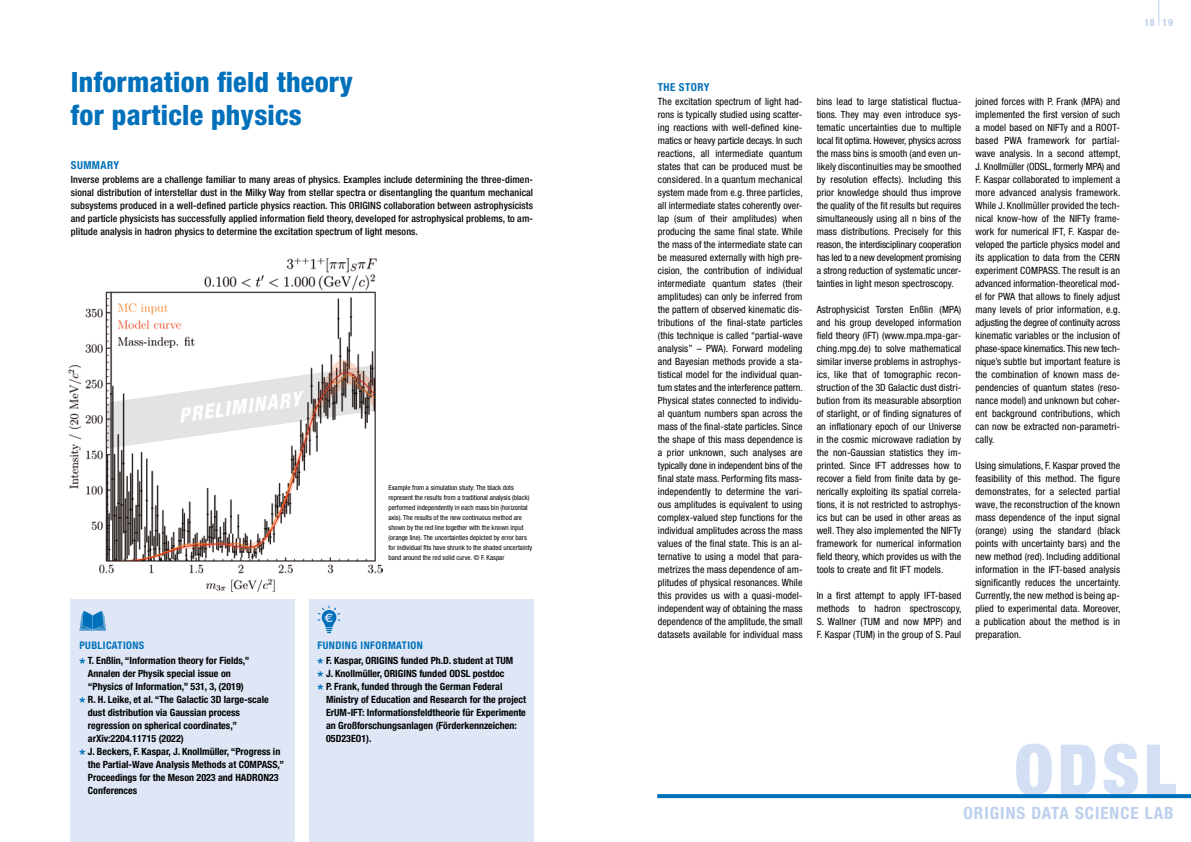
<style>
.page{position:relative;width:1191px;height:842px;background:#fff}
.page>*{position:absolute;margin:0;border:0;box-sizing:border-box;transform-origin:0 0}
.t1{font:900 condensed 70px "Helvetica Neue LT Std";color:#d3dff4}
.t2{font:800 condensed 28px/32.5px "Helvetica Neue LT Std";letter-spacing:.01em;color:#0070ba}
.t3{font:italic 800 condensed 20px "Helvetica Neue LT Std";color:#fff}
.t4{font:700 condensed 17px "Helvetica Neue LT Std";letter-spacing:.06em;color:#bcd0ed}
.t5{font:700 condensed 11px "Helvetica Neue LT Std";letter-spacing:.04em;color:#0070ba}
.t6{font:700 condensed 10.5px "Helvetica Neue LT Std";letter-spacing:.04em;color:#0070ba}
.t7{font:condensed 10px/13px "Helvetica Neue LT Std";letter-spacing:.01em;color:#000;text-align:justify}
.t8{font:700 condensed 10px/13px "Helvetica Neue LT Std";color:#000}
.t9{font:500 condensed 10px/13px "Helvetica Neue LT Std";letter-spacing:.01em;color:#000;text-align:justify}
.t10{font:700 condensed 10px "Helvetica Neue LT Std";color:#bcd0ed}
.t11{font:condensed 7px/10px "Helvetica Neue LT Std";color:#000}
.s1{font-size:15px;color:#0070ba}
</style>
<div class="page">
<div style="left:71px;top:600px;width:224px;height:242px;background:#dfe7f7"></div>
<svg style="left:1158px;top:0;width:1px;height:26px"></svg>
<div style="left:309px;top:600px;width:224px;height:242px;background:#dfe7f7"></div>
<svg style="left:317px;top:606px;width:23px;height:27px"></svg>
<svg style="left:80px;top:611px;width:26px;height:20px"></svg>
<img style="left:69px;top:258px;width:314px;height:333px">
<svg style="left:107px;top:365px;width:268px;height:84px"></svg>
<svg style="left:657px;top:794px;width:534px;height:4px;background:#0874bc"></svg>
<h2 class="t2" style="left:71px;top:66px;width:284px">Information field theory for particle physics</h2>
<p class="t5" style="left:71px;top:159px;width:50px">SUMMARY</p>
<p class="t9" style="left:71px;top:173px;width:464px">Inverse problems are a challenge familiar to many areas of physics. Examples include determining the three-dimen&shy;sional distribution of interstellar dust in the Milky Way from stellar spectra or disentangling the quantum mechanical subsystems produced in a well-defined particle physics reaction. This ORIGINS collaboration between astrophysicists and particle physicists has successfully applied information field theory, developed for astrophysical problems, to am&shy;plitude analysis in hadron physics to determine the excitation spectrum of light mesons.</p>
<h3 class="t3" style="left:177px;top:403px;width:125px;rotate:-8deg">PRELIMINARY</h3>
<p class="t11" style="left:388px;top:483px;width:145px">Example from a simulation study: The black dots represent the results from a traditional analysis (black) performed independently in each mass bin (horizontal axis). The results of the new continuous method are shown by the red line together with the known input (orange line). The uncertainties depicted by error bars for individual fits have shrunk to the shaded uncertainty band around the red solid curve. © F. Kaspar</p>
<p class="t6" style="left:79px;top:639px;width:66px">PUBLICATIONS</p>
<p class="t8" style="left:79px;top:654px;width:172px"><span class="s1">*</span> T. Enßlin, “Information theory for Fields,”</p>
<p class="t8" style="left:88px;top:667px;width:144px">Annalen der Physik special issue on</p>
<p class="t8" style="left:88px;top:680px;width:157px">“Physics of Information,” 531, 3, (2019)</p>
<p class="t8" style="left:79px;top:693px;width:191px"><span class="s1">*</span> R. H. Leike, et al. “The Galactic 3D large-scale</p>
<p class="t8" style="left:88px;top:706px;width:154px">dust distribution via Gaussian process</p>
<p class="t8" style="left:88px;top:719px;width:151px">regression on spherical coordinates,”</p>
<p class="t8" style="left:88px;top:732px;width:97px">arXiv:2204.11715 (2022)</p>
<p class="t8" style="left:79px;top:745px;width:202px"><span class="s1">*</span> J. Beckers, F. Kaspar, J. Knollmüller, “Progress in</p>
<p class="t8" style="left:88px;top:758px;width:198px">the Partial-Wave Analysis Methods at COMPASS,”</p>
<p class="t8" style="left:88px;top:771px;width:192px">Proceedings for the Meson 2023 and HADRON23</p>
<p class="t8" style="left:88px;top:784px;width:51px">Conferences</p>
<p class="t6" style="left:317px;top:639px;width:107px">FUNDING INFORMATION</p>
<p class="t8" style="left:317px;top:654px;width:197px"><span class="s1">*</span> F. Kaspar, ORIGINS funded Ph.D. student at TUM <span class="s1">*</span> J. Knollmüller, ORIGINS funded ODSL postdoc<br><span class="s1">*</span> P. Frank, funded through the German Federal</p>
<p class="t8" style="left:326px;top:693px;width:201px">Ministry of Education and Research for the project ErUM-IFT: Informationsfeldtheorie für Experimente an Großforschungsanlagen (Förderkennzeichen:<br>05D23EO1).</p>
<p class="t5" style="left:658px;top:81px;width:53px">THE STORY</p>
<p class="t7" style="left:658px;top:95px;width:146px">The excitation spectrum of light had&shy;rons is typically studied using scatter&shy;ing reactions with well-defined kine&shy;matics or heavy particle decays. In such reactions, all intermediate quantum states that can be produced must be considered. In a quantum mechanical system made from e.g. three particles, all intermediate states coherently over&shy;lap (sum of their amplitudes) when producing the same final state. While the mass of the intermediate state can be measured externally with high pre&shy;cision, the contribution of individual intermediate quantum states (their amplitudes) can only be inferred from the pattern of observed kinematic dis&shy;tributions of the final-state particles (this technique is called “partial-wave analysis” – PWA). Forward modeling and Bayesian methods provide a sta&shy;tistical model for the individual quan&shy;tum states and the interference pattern.<br>Physical states connected to individu&shy;al quantum numbers span across the mass of the final-state particles. Since the shape of this mass dependence is a prior unknown, such analyses are typically done in independent bins of the final state mass. Performing fits mass&shy;independently to determine the vari&shy;ous amplitudes is equivalent to using complex-valued step functions for the individual amplitudes across the mass values of the final state. This is an al&shy;ternative to using a model that para&shy;metrizes the mass dependence of am&shy;plitudes of physical resonances. While this provides us with a quasi-model&shy;independent way of obtaining the mass dependence of the amplitude, the small datasets available for individual mass</p>
<p class="t7" style="left:816px;top:95px;width:146px">bins lead to large statistical fluctua&shy;tions. They may even introduce sys&shy;tematic uncertainties due to multiple local fit optima. However, physics across the mass bins is smooth (and even un&shy;likely discontinuities may be smoothed by resolution effects). Including this prior knowledge should thus improve the quality of the fit results but requires simultaneously using all n bins of the mass distributions. Precisely for this reason, the interdisciplinary cooperation has led to a new development promising a strong reduction of systematic uncer&shy;tainties in light meson spectroscopy.</p>
<p class="t7" style="left:816px;top:303px;width:146px">Astrophysicist Torsten Enßlin (MPA) and his group developed information field theory (IFT) (www.mpa.mpa-gar&shy;ching.mpg.de) to solve mathematical similar inverse problems in astrophys&shy;ics, like that of tomographic recon&shy;struction of the 3D Galactic dust distri&shy;bution from its measurable absorption of starlight, or of finding signatures of an inflationary epoch of our Universe in the cosmic microwave radiation by the non-Gaussian statistics they im&shy;printed. Since IFT addresses how to recover a field from finite data by ge&shy;nerically exploiting its spatial correla&shy;tions, it is not restricted to astrophys&shy;ics but can be used in other areas as well. They also implemented the NIFTy framework for numerical information field theory, which provides us with the tools to create and fit IFT models.</p>
<p class="t7" style="left:816px;top:589px;width:146px">In a first attempt to apply IFT-based methods to hadron spectroscopy, S. Wallner (TUM and now MPP) and F. Kaspar (TUM) in the group of S. Paul</p>
<p class="t7" style="left:975px;top:95px;width:146px">joined forces with P. Frank (MPA) and implemented the first version of such a model based on NIFTy and a ROOT&shy;based PWA framework for partial&shy;wave analysis. In a second attempt, J. Knollmüller (ODSL, formerly MPA) and F. Kaspar collaborated to implement a more advanced analysis framework.<br>While J. Knollmüller provided the tech&shy;nical know-how of the NIFTy frame&shy;work for numerical IFT, F. Kaspar de&shy;veloped the particle physics model and its application to data from the CERN experiment COMPASS. The result is an advanced information-theoretical mod&shy;el for PWA that allows to finely adjust many levels of prior information, e.g. adjusting the degree of continuity across kinematic variables or the inclusion of phase-space kinematics. This new tech&shy;nique’s subtle but important feature is the combination of known mass de&shy;pendencies of quantum states (reso&shy;nance model) and unknown but coher&shy;ent background contributions, which can now be extracted non-parametri&shy;cally.</p>
<p class="t7" style="left:975px;top:459px;width:146px">Using simulations, F. Kaspar proved the feasibility of this method. The figure demonstrates, for a selected partial wave, the reconstruction of the known mass dependence of the input signal (orange) using the standard (black points with uncertainty bars) and the new method (red). Including additional information in the IFT-based analysis significantly reduces the uncertainty.<br>Currently, the new method is being ap&shy;plied to experimental data. Moreover, a publication about the method is in preparation.</p>
<p class="t10" style="left:1144px;top:16px;width:12px">18</p>
<p class="t10" style="left:1162px;top:16px;width:12px">19</p>
<h1 class="t1" style="left:1014px;top:726px;width:163px">ODSL</h1>
<h3 class="t4" style="left:963px;top:803px;width:212px">ORIGINS DATA SCIENCE LAB</h3>
</div>
